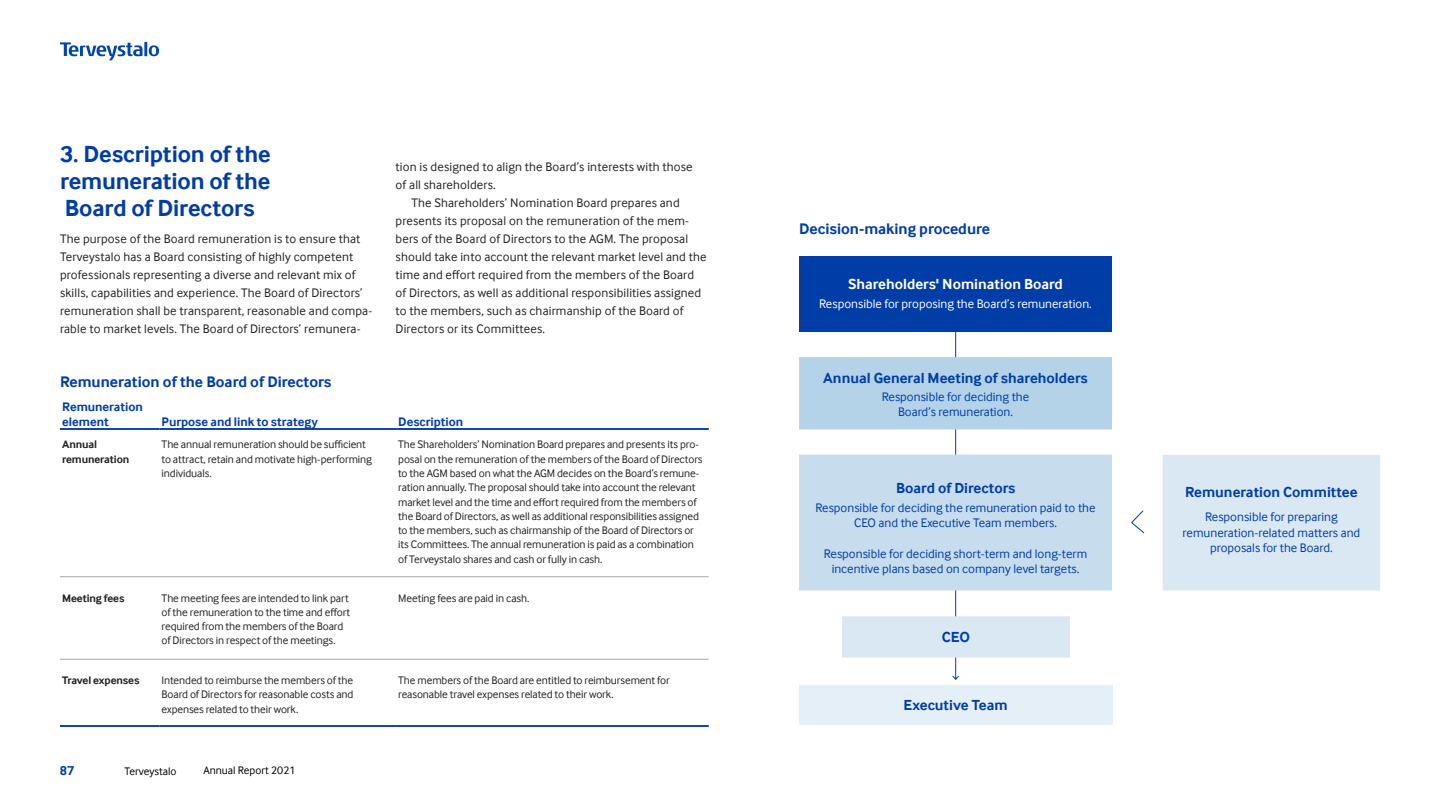
<style>
.page{position:relative;width:1440px;height:810px;background:#fff}
.page>*{position:absolute;margin:0;border:0;box-sizing:border-box;transform-origin:0 0}
.t1{font:700 24px/27px "Inter Face";letter-spacing:-.005em;color:#003da6;text-align:justify}
.t2{font:700 15.75px "Inter Face";color:#003da6}
.t3{font:700 15px "Inter Face";color:#003da6}
.t4{font:700 15px "Inter Face";color:#fff}
.t5{font:700 13.5px "Inter Face";color:#003da6}
.t6{font:12.75px/18px "Inter Face";letter-spacing:.01em;color:#212322}
.t7{font:12.75px/15.3px "Inter Face";color:#003da6;text-align:center}
.t8{font:700 12.75px/15px "Inter Face";letter-spacing:-.005em;color:#003da6}
.t9{font:12.75px "Inter Face";color:#fff}
.t10{font:11.25px/14.2px "Inter Face";letter-spacing:-.01em;color:#212322}
.t11{font:700 11.25px/14.2px "Inter Face";letter-spacing:-.015em;color:#212322}
.t12{font:11.25px "Inter Face";color:#000}
</style>
<div class="page">
<hr style="left:955px;top:323px;width:1px;height:356px;background:#003da6">
<svg style="left:952px;top:675px;width:7px;height:5px"></svg>
<div style="left:799px;top:256px;width:313px;height:76px;background:#003da6"></div>
<div style="left:799px;top:357px;width:313px;height:72px;background:#b4d2e8"></div>
<div style="left:799px;top:455px;width:313px;height:135px;background:#c7ddee"></div>
<div style="left:843px;top:617px;width:226px;height:40px;background:#dae8f3"></div>
<div style="left:842px;top:616px;width:228px;height:42px;border:2px solid #dae8f3"></div>
<div style="left:1163px;top:455px;width:217px;height:135px;background:#dae8f3"></div>
<div style="left:799px;top:685px;width:313px;height:39px;background:#e4eff7"></div>
<svg style="left:1131px;top:510px;width:14px;height:24px"></svg>
<hr style="left:60px;top:428px;width:99px;height:2px;background:#003da6">
<hr style="left:159px;top:428px;width:237px;height:2px;background:#003da6">
<hr style="left:396px;top:428px;width:313px;height:2px;background:#003da6">
<hr style="left:60px;top:577px;width:99px;height:1px;background:#a6a7a7">
<hr style="left:159px;top:577px;width:237px;height:1px;background:#a6a7a7">
<hr style="left:396px;top:577px;width:313px;height:1px;background:#a6a7a7">
<hr style="left:60px;top:659px;width:99px;height:1px;background:#a6a7a7">
<hr style="left:159px;top:659px;width:237px;height:1px;background:#a6a7a7">
<hr style="left:396px;top:659px;width:313px;height:1px;background:#a6a7a7">
<hr style="left:60px;top:725px;width:99px;height:2px;background:#003da6">
<hr style="left:159px;top:725px;width:237px;height:2px;background:#003da6">
<hr style="left:396px;top:725px;width:313px;height:2px;background:#003da6">
<hr style="left:144px;top:42px;width:3px;height:14px;background:#0046ad">
<svg style="left:149px;top:45px;width:10px;height:11px"></svg>
<svg style="left:60px;top:42px;width:83px;height:18px"></svg>
<h1 class="t1" style="left:60px;top:140px;width:212px">3. Description of the remuneration of the Board of Directors</h1>
<p class="t6" style="left:60px;top:230px;width:314px">The purpose of the Board remuneration is to ensure that Terveystalo has a Board consisting of highly competent professionals representing a diverse and relevant mix of skills, capabilities and experience. The Board of Directors’ remuneration shall be transparent, reasonable and compa&shy;rable to market levels. The Board of Directors’ remunera-</p>
<p class="t6" style="left:396px;top:158px;width:299px">tion is designed to align the Board’s interests with those of all shareholders.</p>
<p class="t6" style="left:396px;top:194px;width:313px;text-indent:16px">The Shareholders’ Nomination Board prepares and presents its proposal on the remuneration of the mem&shy;bers of the Board of Directors to the AGM. The proposal should take into account the relevant market level and the time and effort required from the members of the Board of Directors, as well as additional responsibilities assigned to the members, such as chairmanship of the Board of Directors or its Committees.</p>
<h2 class="t2" style="left:60px;top:373px;width:273px">Remuneration of the Board of Directors</h2>
<p class="t8" style="left:62px;top:399px;width:82px">Remuneration element</p>
<p class="t8" style="left:162px;top:414px;width:158px">Purpose and link to strategy</p>
<p class="t8" style="left:398px;top:414px;width:67px">Description</p>
<p class="t11" style="left:62px;top:438px;width:69px">Annual remuneration</p>
<p class="t10" style="left:162px;top:438px;width:212px">The annual remuneration should be sufficient to attract, retain and motivate high-performing individuals.</p>
<p class="t10" style="left:398px;top:438px;width:306px">The Shareholders’ Nomination Board prepares and presents its pro&shy;posal on the remuneration of the members of the Board of Directors to the AGM based on what the AGM decides on the Board’s remune&shy;ration annually. The proposal should take into account the relevant market level and the time and effort required from the members of the Board of Directors, as well as additional responsibilities assigned to the members, such as chairmanship of the Board of Directors or its Committees. The annual remuneration is paid as a combination of Terveystalo shares and cash or fully in cash.</p>
<p class="t11" style="left:62px;top:591px;width:64px">Meeting fees</p>
<p class="t10" style="left:162px;top:591px;width:190px">The meeting fees are intended to link part of the remuneration to the time and effort required from the members of the Board of Directors in respect of the meetings.</p>
<p class="t10" style="left:398px;top:591px;width:133px">Meeting fees are paid in cash.</p>
<p class="t11" style="left:62px;top:673px;width:79px">Travel expenses</p>
<p class="t10" style="left:162px;top:673px;width:193px;text-align:justify">Intended to reimburse the members of the Board of Directors for reasonable costs and expenses related to their work.</p>
<p class="t10" style="left:398px;top:673px;width:273px">The members of the Board are entitled to reimbursement for reasonable travel expenses related to their work.</p>
<p class="t5" style="left:60px;top:763px;width:16px">87</p>
<p class="t12" style="left:125px;top:764px;width:54px">Terveystalo</p>
<p class="t12" style="left:203px;top:764px;width:94px">Annual Report 2021</p>
<h2 class="t2" style="left:799px;top:220px;width:193px">Decision-making procedure</h2>
<h3 class="t4" style="left:848px;top:275px;width:216px">Shareholders' Nomination Board</h3>
<p class="t9" style="left:819px;top:297px;width:274px">Responsible for proposing the Board’s remuneration.</p>
<h3 class="t3" style="left:823px;top:369px;width:266px">Annual General Meeting of shareholders</h3>
<p class="t7" style="left:882px;top:389px;width:149px">Responsible for deciding the<br>Board’s remuneration.</p>
<h3 class="t3" style="left:896px;top:480px;width:121px">Board of Directors</h3>
<h3 class="t3" style="left:1185px;top:483px;width:174px">Remuneration Committee</h3>
<p class="t7" style="left:815px;top:500px;width:282px">Responsible for deciding the remuneration paid to the<br>CEO and the Executive Team members.</p>
<p class="t7" style="left:824px;top:546px;width:265px">Responsible for deciding short-term and long-term incentive plans based on company level targets.</p>
<h3 class="t3" style="left:942px;top:628px;width:30px">CEO</h3>
<h3 class="t3" style="left:904px;top:696px;width:106px">Executive Team</h3>
<p class="t7" style="left:1183px;top:509px;width:179px">Responsible for preparing remuneration-related matters and proposals for the Board.</p>
</div>
